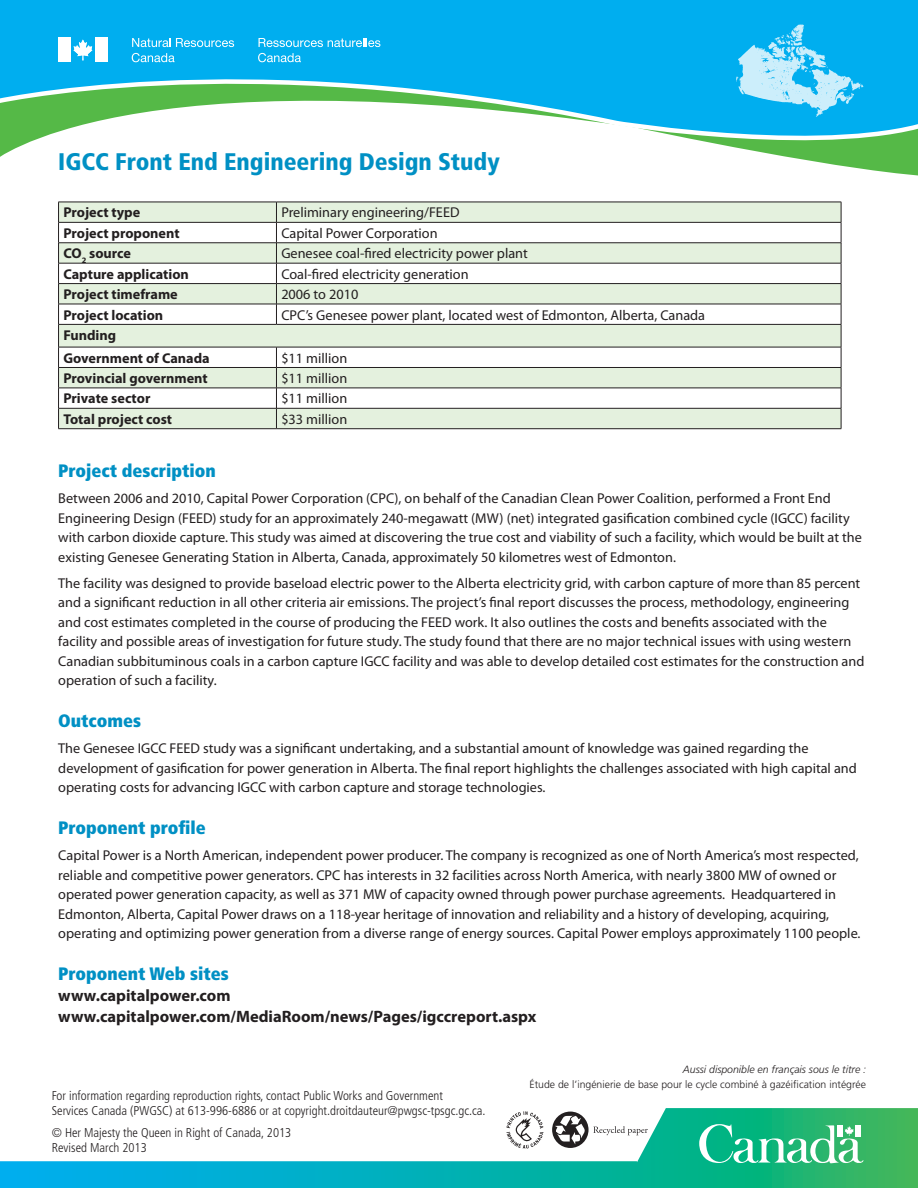
<style>
.page{position:relative;width:918px;height:1188px;background:#fff}
.page>*{position:absolute;margin:0;border:0;box-sizing:border-box;transform-origin:0 0}
.t1{font:900 condensed 24px "Frutiger";color:#0090c4}
.t2{font:900 condensed 18px "Frutiger";color:#0090c4}
.t3{font:700 16.5px/21px "Myriad Pro";color:#231f20}
.t4{font:14.25px/19.5px "Myriad Pro";color:#231f20}
.t5{font:700 14.25px "Myriad Pro";color:#231f20}
.t6{font:300 condensed 12.75px/15px "Frutiger";color:#231f20}
.t7{font:300 10.5px/15px "Frutiger";color:#231f20;text-align:right}
.s1{font-style:italic}
</style>
<div class="page">
<svg style="left:800px;top:159px;width:118px;height:17px;fill:#57b949"></svg>
<svg style="left:0;top:0;width:918px;height:159px;fill:#00aeef"></svg>
<svg style="left:0;top:1108px;width:918px;height:80px"></svg>
<svg style="left:793px;top:24px;width:9px;height:9px"></svg>
<div style="left:58px;top:38px;width:13px;height:24px;background:#fff"></div>
<svg style="left:73px;top:40px;width:19px;height:20px"></svg>
<div style="left:95px;top:38px;width:13px;height:24px;background:#fff"></div>
<svg style="left:259px;top:38px;width:121px;height:9px"></svg>
<svg style="left:258px;top:53px;width:43px;height:9px"></svg>
<svg style="left:132px;top:38px;width:102px;height:9px"></svg>
<svg style="left:132px;top:53px;width:43px;height:9px"></svg>
<svg style="left:699px;top:1122px;width:165px;height:43px"></svg>
<div style="left:59px;top:203px;width:782px;height:225px;background:#e4f1de"></div>
<svg style="left:59px;top:223px;width:782px;height:185px"></svg>
<hr style="left:58px;top:202px;width:218px;height:1px;background:#231f20">
<hr style="left:276px;top:202px;width:565px;height:1px;background:#231f20">
<hr style="left:58px;top:222px;width:218px;height:1px;background:#231f20">
<hr style="left:276px;top:222px;width:565px;height:1px;background:#231f20">
<hr style="left:58px;top:243px;width:218px;height:1px;background:#231f20">
<hr style="left:276px;top:243px;width:565px;height:1px;background:#231f20">
<hr style="left:58px;top:263px;width:218px;height:1px;background:#231f20">
<hr style="left:276px;top:263px;width:565px;height:1px;background:#231f20">
<hr style="left:58px;top:283px;width:218px;height:1px;background:#231f20">
<hr style="left:276px;top:283px;width:565px;height:1px;background:#231f20">
<hr style="left:58px;top:304px;width:218px;height:1px;background:#231f20">
<hr style="left:276px;top:304px;width:565px;height:1px;background:#231f20">
<svg style="left:276px;top:202px;width:1px;height:122px"></svg>
<hr style="left:58px;top:324px;width:218px;height:1px;background:#231f20">
<hr style="left:276px;top:324px;width:565px;height:1px;background:#231f20">
<hr style="left:58px;top:347px;width:218px;height:1px;background:#231f20">
<hr style="left:276px;top:347px;width:565px;height:1px;background:#231f20">
<hr style="left:58px;top:367px;width:218px;height:1px;background:#231f20">
<hr style="left:276px;top:367px;width:565px;height:1px;background:#231f20">
<hr style="left:58px;top:388px;width:218px;height:1px;background:#231f20">
<hr style="left:276px;top:388px;width:565px;height:1px;background:#231f20">
<hr style="left:58px;top:408px;width:218px;height:1px;background:#231f20">
<svg style="left:58px;top:202px;width:1px;height:226px"></svg>
<hr style="left:276px;top:408px;width:565px;height:1px;background:#231f20">
<svg style="left:276px;top:347px;width:1px;height:81px"></svg>
<svg style="left:841px;top:202px;width:1px;height:226px"></svg>
<hr style="left:58px;top:428px;width:218px;height:1px;background:#231f20">
<hr style="left:276px;top:428px;width:565px;height:1px;background:#231f20">
<svg style="left:506px;top:1111px;width:38px;height:38px"></svg>
<svg style="left:552px;top:1112px;width:96px;height:36px"></svg>
<h1 class="t1" style="left:58px;top:147px;width:443px">IGCC Front End Engineering Design Study</h1>
<p class="t5" style="left:63px;top:205px;width:78px">Project type</p>
<p class="t4" style="left:281px;top:203px;width:180px">Preliminary engineering/FEED</p>
<p class="t5" style="left:63px;top:225px;width:118px">Project proponent</p>
<p class="t4" style="left:281px;top:224px;width:158px">Capital Power Corporation</p>
<p class="t5" style="left:63px;top:246px;width:69px">CO<sub>2</sub> source</p>
<p class="t4" style="left:281px;top:244px;width:248px">Genesee coal-fired electricity power plant</p>
<p class="t5" style="left:63px;top:266px;width:127px">Capture application</p>
<p class="t4" style="left:281px;top:264px;width:189px">Coal-fired electricity generation</p>
<p class="t5" style="left:63px;top:286px;width:116px">Project timeframe</p>
<p class="t4" style="left:281px;top:285px;width:78px">2006 to 2010</p>
<p class="t5" style="left:63px;top:307px;width:101px">Project location</p>
<p class="t4" style="left:281px;top:305px;width:425px">CPC’s Genesee power plant, located west of Edmonton, Alberta, Canada</p>
<p class="t5" style="left:63px;top:327px;width:54px">Funding</p>
<p class="t5" style="left:63px;top:350px;width:148px">Government of Canada</p>
<p class="t4" style="left:281px;top:348px;width:67px">$11 million</p>
<p class="t5" style="left:63px;top:370px;width:146px">Provincial government</p>
<p class="t4" style="left:281px;top:369px;width:67px">$11 million</p>
<p class="t5" style="left:63px;top:391px;width:89px">Private sector</p>
<p class="t4" style="left:281px;top:389px;width:67px">$11 million</p>
<p class="t5" style="left:63px;top:411px;width:110px">Total project cost</p>
<p class="t4" style="left:281px;top:410px;width:67px">$33 million</p>
<h2 class="t2" style="left:58px;top:460px;width:159px">Project description</h2>
<p class="t4" style="left:58px;top:489px;width:805px">Between 2006 and 2010, Capital Power Corporation (CPC), on behalf of the Canadian Clean Power Coalition, performed a Front End Engineering Design (FEED) study for an approximately 240-megawatt (MW) (net) integrated gasification combined cycle (IGCC) facility with carbon dioxide capture. This study was aimed at discovering the true cost and viability of such a facility, which would be built at the existing Genesee Generating Station in Alberta, Canada, approximately 50 kilometres west of Edmonton.</p>
<p class="t4" style="left:58px;top:574px;width:808px">The facility was designed to provide baseload electric power to the Alberta electricity grid, with carbon capture of more than 85 percent and a significant reduction in all other criteria air emissions. The project’s final report discusses the process, methodology, engineering and cost estimates completed in the course of producing the FEED work. It also outlines the costs and benefits associated with the facility and possible areas of investigation for future study. The study found that there are no major technical issues with using western Canadian subbituminous coals in a carbon capture IGCC facility and was able to develop detailed cost estimates for the construction and operation of such a facility.</p>
<h2 class="t2" style="left:58px;top:710px;width:84px">Outcomes</h2>
<p class="t4" style="left:58px;top:739px;width:800px">The Genesee IGCC FEED study was a significant undertaking, and a substantial amount of knowledge was gained regarding the development of gasification for power generation in Alberta. The final report highlights the challenges associated with high capital and operating costs for advancing IGCC with carbon capture and storage technologies.</p>
<h2 class="t2" style="left:58px;top:817px;width:149px">Proponent profile</h2>
<p class="t4" style="left:58px;top:846px;width:804px">Capital Power is a North American, independent power producer. The company is recognized as one of North America’s most respected, reliable and competitive power generators. CPC has interests in 32 facilities across North America, with nearly 3800 MW of owned or operated power generation capacity, as well as 371 MW of capacity owned through power purchase agreements. Headquartered in Edmonton, Alberta, Capital Power draws on a 118-year heritage of innovation and reliability and a history of developing, acquiring, operating and optimizing power generation from a diverse range of energy sources. Capital Power employs approximately 1100 people.</p>
<h2 class="t2" style="left:58px;top:963px;width:172px">Proponent Web sites</h2>
<p class="t3" style="left:58px;top:985px;width:479px">www.capitalpower.com www.capitalpower.com/MediaRoom/news/Pages/igccreport.aspx</p>
<p class="t7" style="left:530px;top:1062px;width:338px"><span class="s1">Aussi disponible en français sous le titre :<br></span>Étude de l’ingénierie de base pour le cycle combiné à gazéification intégrée</p>
<p class="t6" style="left:52px;top:1089px;width:435px">For information regarding reproduction rights, contact Public Works and Government<br>Services Canada (PWGSC) at 613-996-6886 or at copyright.droitdauteur@pwgsc-tpsgc.gc.ca.</p>
<p class="t6" style="left:52px;top:1125px;width:241px">© Her Majesty the Queen in Right of Canada, 2013<br>Revised March 2013</p>
</div>
